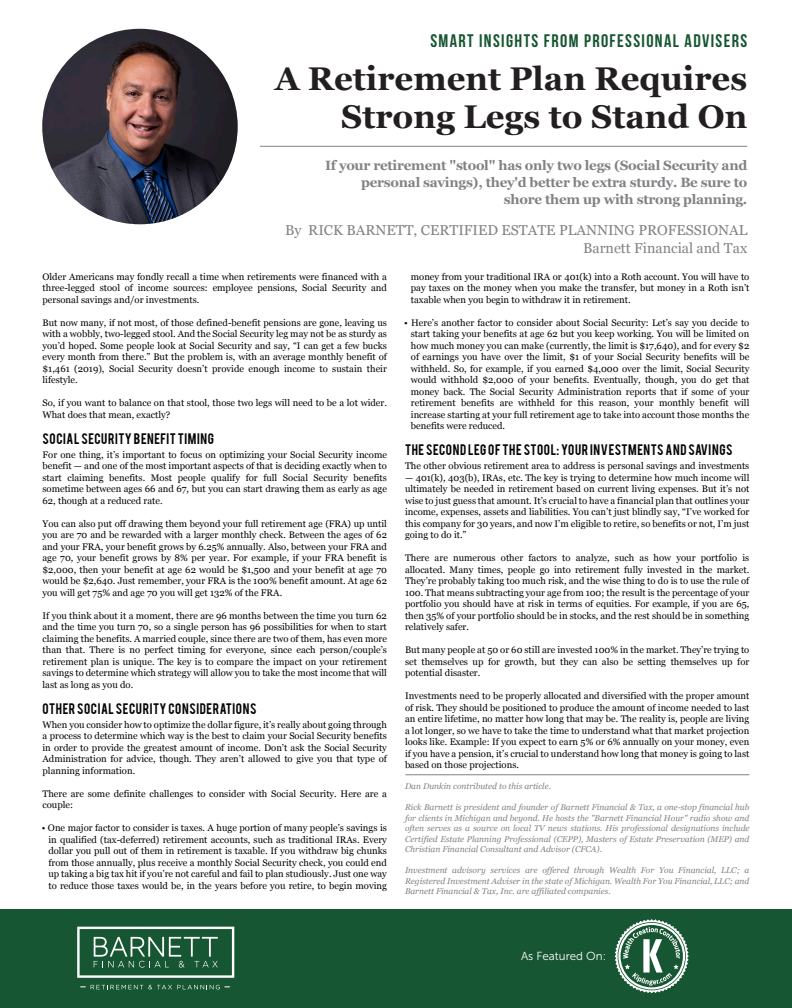
<style>
.page{position:relative;width:792px;height:1008px;background:#fff}
.page>*{position:absolute;margin:0;border:0;box-sizing:border-box;transform-origin:0 0}
.t1{font:700 32.8px/37.9px "Georgia";color:#231f20;text-align:right}
.t2{font:18.2px "Bebas Neue";letter-spacing:.075em;color:#175632}
.t3{font:14.3px/17.2px "Georgia";color:#808285;text-align:right}
.t4{font:700 13.5px/17px "Georgia";letter-spacing:-.02em;color:#808285;text-align:right}
.t5{font:12px "Bebas";letter-spacing:.05em;color:#040503}
.t6{font:11.6px "Museo Sans 300";color:#fff}
.t7{font:9.5px/11.5px "Georgia";color:#040503;text-align:justify}
.t8{font:italic 8.4px/10.5px "Georgia";color:#808285;text-align:justify}
</style>
<div class="page">
<div style="left:0;top:909px;width:792px;height:99px;background:#175632"></div>
<img style="left:42px;top:29px;width:196px;height:195px;border-radius:98px">
<hr style="left:405px;top:775px;width:344px;height:1px;background:#808285">
<hr style="left:260px;top:146px;width:487px;height:1px;background:#808285">
<svg style="left:615px;top:919px;width:74px;height:74px"></svg>
<svg style="left:77px;top:927px;width:157px;height:51px"></svg>
<svg style="left:80px;top:985px;width:150px;height:4px"></svg>
<h2 class="t2" style="left:430px;top:31px;width:318px">SMART INSIGHTS FROM PROFESSIONAL ADVISERS</h2>
<h1 class="t1" style="left:275px;top:58px;width:474px">A Retirement Plan Requires<br>Strong Legs to Stand On</h1>
<h3 class="t4" style="left:325px;top:156px;width:424px">If your retirement "stool" has only two legs (Social Security and personal savings), they'd better be extra sturdy. Be sure to shore them up with strong planning.</h3>
<h3 class="t3" style="left:285px;top:221px;width:464px">By RICK BARNETT, CERTIFIED ESTATE PLANNING PROFESSIONAL<br>Barnett Financial and Tax</h3>
<p class="t7" style="left:43px;top:270px;width:346px">Older Americans may fondly recall a time when retirements were financed with a three-legged stool of income sources: employee pensions, Social Security and personal savings and/or investments.</p>
<p class="t7" style="left:43px;top:316px;width:346px">But now many, if not most, of those defined-benefit pensions are gone, leaving us with a wobbly, two-legged stool. And the Social Security leg may not be as sturdy as you’d hoped. Some people look at Social Security and say, “I can get a few bucks every month from there.” But the problem is, with an average monthly benefit of $1,461 (2019), Social Security doesn’t provide enough income to sustain their lifestyle.</p>
<p class="t7" style="left:43px;top:397px;width:346px">So, if you want to balance on that stool, those two legs will need to be a lot wider.<br>What does that mean, exactly?</p>
<p class="t5" style="left:43px;top:429px;width:173px">SOCIAL SECURITY BENEFIT TIMING</p>
<p class="t7" style="left:43px;top:448px;width:346px">For one thing, it’s important to focus on optimizing your Social Security income benefit — and one of the most important aspects of that is deciding exactly when to start claiming benefits. Most people qualify for full Social Security benefits sometime between ages 66 and 67, but you can start drawing them as early as age 62, though at a reduced rate.</p>
<p class="t7" style="left:43px;top:517px;width:346px">You can also put off drawing them beyond your full retirement age (FRA) up until you are 70 and be rewarded with a larger monthly check. Between the ages of 62 and your FRA, your benefit grows by 6.25% annually. Also, between your FRA and age 70, your benefit grows by 8% per year. For example, if your FRA benefit is $2,000, then your benefit at age 62 would be $1,500 and your benefit at age 70 would be $2,640. Just remember, your FRA is the 100% benefit amount. At age 62 you will get 75% and age 70 you will get 132% of the FRA.</p>
<p class="t7" style="left:43px;top:609px;width:346px">If you think about it a moment, there are 96 months between the time you turn 62 and the time you turn 70, so a single person has 96 possibilities for when to start claiming the benefits. A married couple, since there are two of them, has even more than that. There is no perfect timing for everyone, since each person/couple’s retirement plan is unique. The key is to compare the impact on your retirement savings to determine which strategy will allow you to take the most income that will last as long as you do.</p>
<p class="t5" style="left:43px;top:699px;width:215px">OTHER SOCIAL SECURITY CONSIDERATIONS</p>
<p class="t7" style="left:43px;top:718px;width:346px">When you consider how to optimize the dollar figure, it’s really about going through a process to determine which way is the best to claim your Social Security benefits in order to provide the greatest amount of income. Don’t ask the Social Security Administration for advice, though. They aren’t allowed to give you that type of planning information.</p>
<p class="t7" style="left:43px;top:787px;width:346px">There are some definite challenges to consider with Social Security. Here are a couple:</p>
<p class="t7" style="left:48px;top:822px;width:340px;text-indent:-7px">• One major factor to consider is taxes. A huge portion of many people’s savings is in qualified (tax-deferred) retirement accounts, such as traditional IRAs. Every dollar you pull out of them in retirement is taxable. If you withdraw big chunks from those annually, plus receive a monthly Social Security check, you could end up taking a big tax hit if you’re not careful and fail to plan studiously. Just one way to reduce those taxes would be, in the years before you retire, to begin moving</p>
<p class="t7" style="left:411px;top:270px;width:340px">money from your traditional IRA or 401(k) into a Roth account. You will have to pay taxes on the money when you make the transfer, but money in a Roth isn’t taxable when you begin to withdraw it in retirement.</p>
<p class="t7" style="left:411px;top:316px;width:340px;text-indent:-7px">• Here’s another factor to consider about Social Security: Let’s say you decide to start taking your benefits at age 62 but you keep working. You will be limited on how much money you can make (currently, the limit is $17,640), and for every $2 of earnings you have over the limit, $1 of your Social Security benefits will be withheld. So, for example, if you earned $4,000 over the limit, Social Security would withhold $2,000 of your benefits. Eventually, though, you do get that money back. The Social Security Administration reports that if some of your retirement benefits are withheld for this reason, your monthly benefit will increase starting at your full retirement age to take into account those months the benefits were reduced.</p>
<p class="t5" style="left:405px;top:441px;width:329px">THE SECOND LEG OF THE STOOL: YOUR INVESTMENTS AND SAVINGS</p>
<p class="t7" style="left:405px;top:460px;width:346px">The other obvious retirement area to address is personal savings and investments</p>
<p class="t7" style="left:405px;top:471px;width:346px">— 401(k), 403(b), IRAs, etc. The key is trying to determine how much income will ultimately be needed in retirement based on current living expenses. But it’s not wise to just guess that amount. It’s crucial to have a financial plan that outlines your income, expenses, assets and liabilities. You can’t just blindly say, “I’ve worked for this company for 30 years, and now I’m eligible to retire, so benefits or not, I’m just going to do it.”</p>
<p class="t7" style="left:405px;top:552px;width:346px">There are numerous other factors to analyze, such as how your portfolio is allocated. Many times, people go into retirement fully invested in the market.<br>They’re probably taking too much risk, and the wise thing to do is to use the rule of 100. That means subtracting your age from 100; the result is the percentage of your portfolio you should have at risk in terms of equities. For example, if you are 65, then 35% of your portfolio should be in stocks, and the rest should be in something relatively safer.</p>
<p class="t7" style="left:405px;top:644px;width:346px">But many people at 50 or 60 still are invested 100% in the market. They’re trying to set themselves up for growth, but they can also be setting themselves up for potential disaster.</p>
<p class="t7" style="left:405px;top:690px;width:346px">Investments need to be properly allocated and diversified with the proper amount of risk. They should be positioned to produce the amount of income needed to last an entire lifetime, no matter how long that may be. The reality is, people are living a lot longer, so we have to take the time to understand what that market projection looks like. Example: If you expect to earn 5% or 6% annually on your money, even if you have a pension, it’s crucial to understand how long that money is going to last based on those projections.</p>
<p class="t8" style="left:405px;top:781px;width:147px">Dan Dunkin contributed to this article.</p>
<p class="t8" style="left:405px;top:802px;width:346px">Rick Barnett is president and founder of Barnett Financial &amp; Tax, a one-stop financial hub for clients in Michigan and beyond. He hosts the "Barnett Financial Hour" radio show and often serves as a source on local TV news stations. His professional designations include Certified Estate Planning Professional (CEPP), Masters of Estate Preservation (MEP) and Christian Financial Consultant and Advisor (CFCA).</p>
<p class="t8" style="left:405px;top:865px;width:346px">Investment advisory services are offered through Wealth For You Financial, LLC; a Registered Investment Adviser in the state of Michigan. Wealth For You Financial, LLC; and Barnett Financial &amp; Tax, Inc. are affiliated companies.</p>
<p class="t6" style="left:521px;top:949px;width:87px">As Featured On:</p>
</div>
